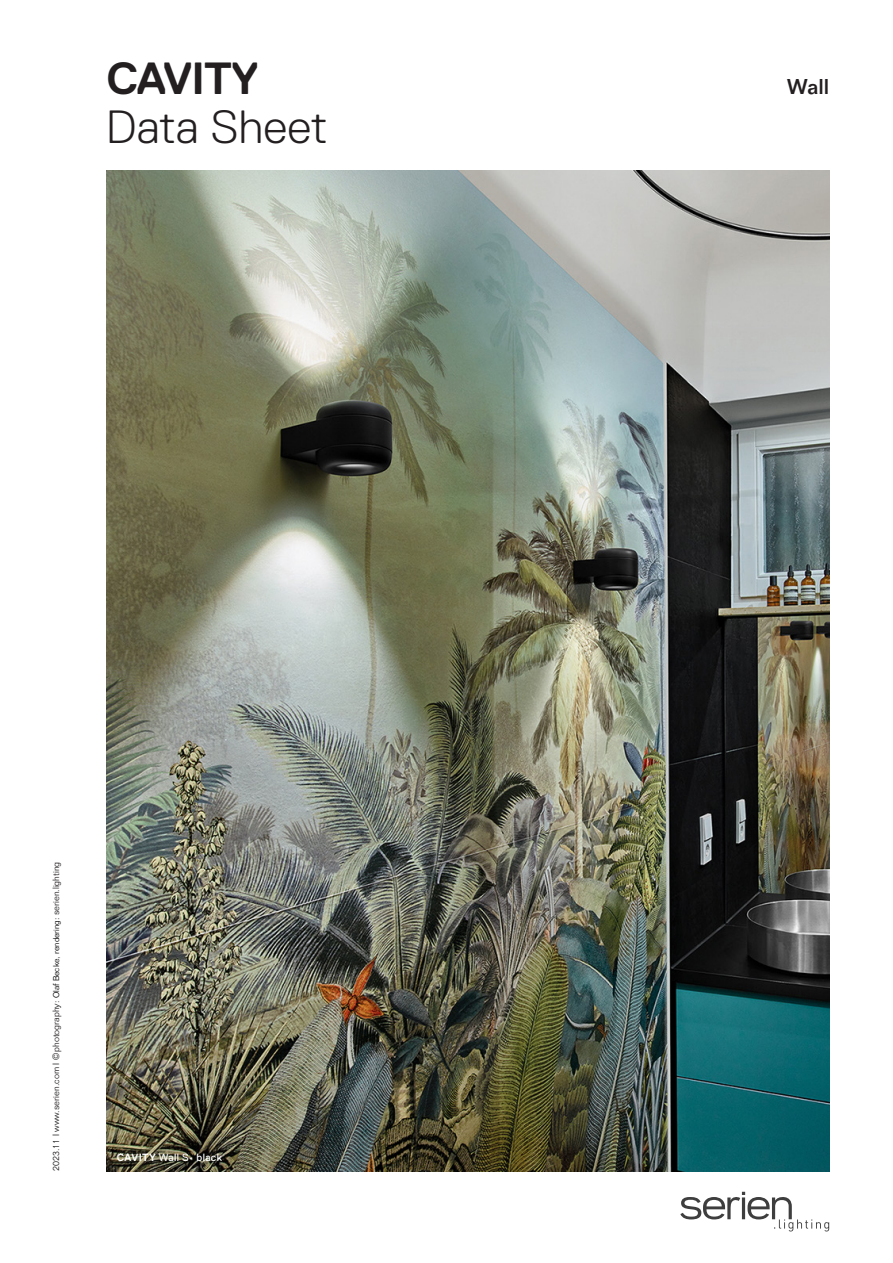
<style>
.page{position:relative;width:893px;height:1263px;background:#fff}
.page>*{position:absolute;margin:0;border:0;box-sizing:border-box;transform-origin:0 0}
.Header__Datenblatt{font:300 46.5px "Replica Pro";letter-spacing:.01em;color:#231f20}
.Header__Familie{font:700 45px "Replica Pro";letter-spacing:-.02em;color:#231f20}
.Header__Variante{font:500 21px "Folio Std";color:#231f20}
.BU_schwarz{font:10.5px "Replica Pro";letter-spacing:.03em;color:#fff}
.Tabelle_Text__linksbündig{font:300 9px "Folio Std";color:#231f20}
.s1{font-size:8.25px;color:#000001}
.s2{font-weight:700}
</style>
<div class="page">
<img style="left:106px;top:170px;width:723px;height:1001px">
<svg style="left:680px;top:1192px;width:149px;height:39px"></svg>
<p class="Header__Familie" style="left:107px;top:53px;width:154px">CAVITY</p>
<p class="Header__Datenblatt" style="left:106px;top:101px;width:223px">Data Sheet</p>
<p class="Tabelle_Text__linksbündig" style="left:51px;top:1171px;width:311px;rotate:-90deg">2023.11 I www.serien.com I ©photography: <span class="s1">Olaf Becke</span>, <span class="s1">rendering</span>: serien.lighting</p>
<p class="BU_schwarz" style="left:117px;top:1151px;width:106px"><span class="s2">CAVITY</span> Wall S• black</p>
<p class="Header__Variante" style="left:787px;top:74px;width:43px">Wall</p>
</div>
